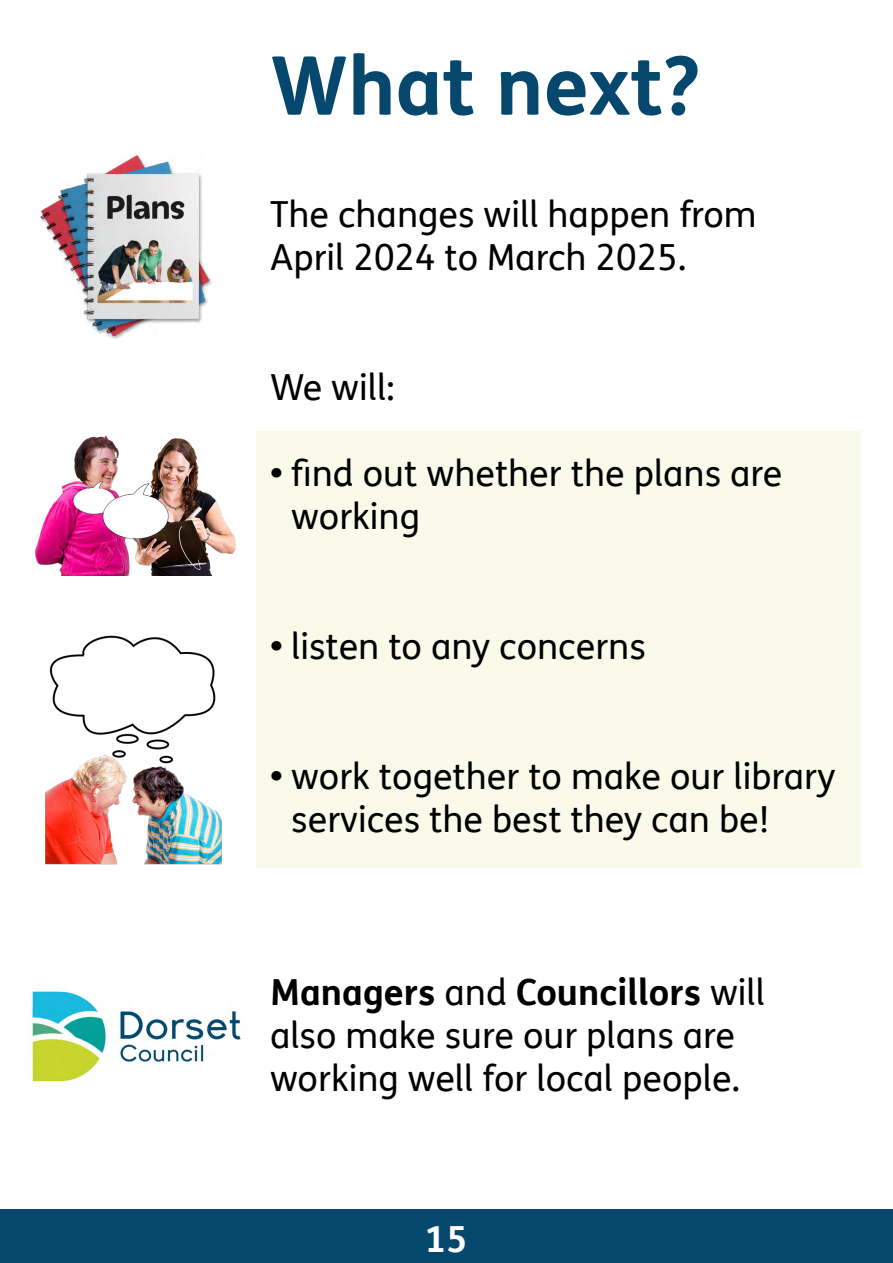
<style>
.page{position:relative;width:893px;height:1263px;background:#fff}
.page>*{position:absolute;margin:0;border:0;box-sizing:border-box;transform-origin:0 0}
.t1{font:700 81px "FS Me Pro";color:#05476d}
.t2{font:36px/43.2px "FS Me Pro";color:#000}
.t3{font:700 36px "FS Me Pro";color:#fff}
.s1{font-weight:700}
</style>
<div class="page">
<div style="left:0;top:1209px;width:893px;height:54px;background:#05476d"></div>
<div style="left:257px;top:431px;width:604px;height:436px;background:#f9faea"></div>
<img style="left:40px;top:155px;width:172px;height:184px">
<img style="left:32px;top:991px;width:212px;height:91px">
<img style="left:35px;top:435px;width:201px;height:140px">
<img style="left:45px;top:635px;width:177px;height:230px">
<p class="t1" style="left:270px;top:23px;width:432px">What next?</p>
<p class="t2" style="left:270px;top:192px;width:488px">The changes will happen from<br>April 2024 to March 2025.</p>
<p class="t2" style="left:270px;top:365px;width:126px">We will:</p>
<p class="t2" style="left:291px;top:451px;width:493px;text-indent:-21px"><span class="s1">•</span> find out whether the plans are working</p>
<p class="t2" style="left:270px;top:624px;width:377px"><span class="s1">•</span> listen to any concerns</p>
<p class="t2" style="left:291px;top:754px;width:546px;text-indent:-21px"><span class="s1">•</span> work together to make our library services the best they can be!</p>
<p class="t2" style="left:270px;top:970px;width:497px"><span class="s1">Managers</span> and <span class="s1">Councillors</span> will also make sure our plans are working well for local people.</p>
<p class="t3" style="left:425px;top:1211px;width:44px">15</p>
</div>
